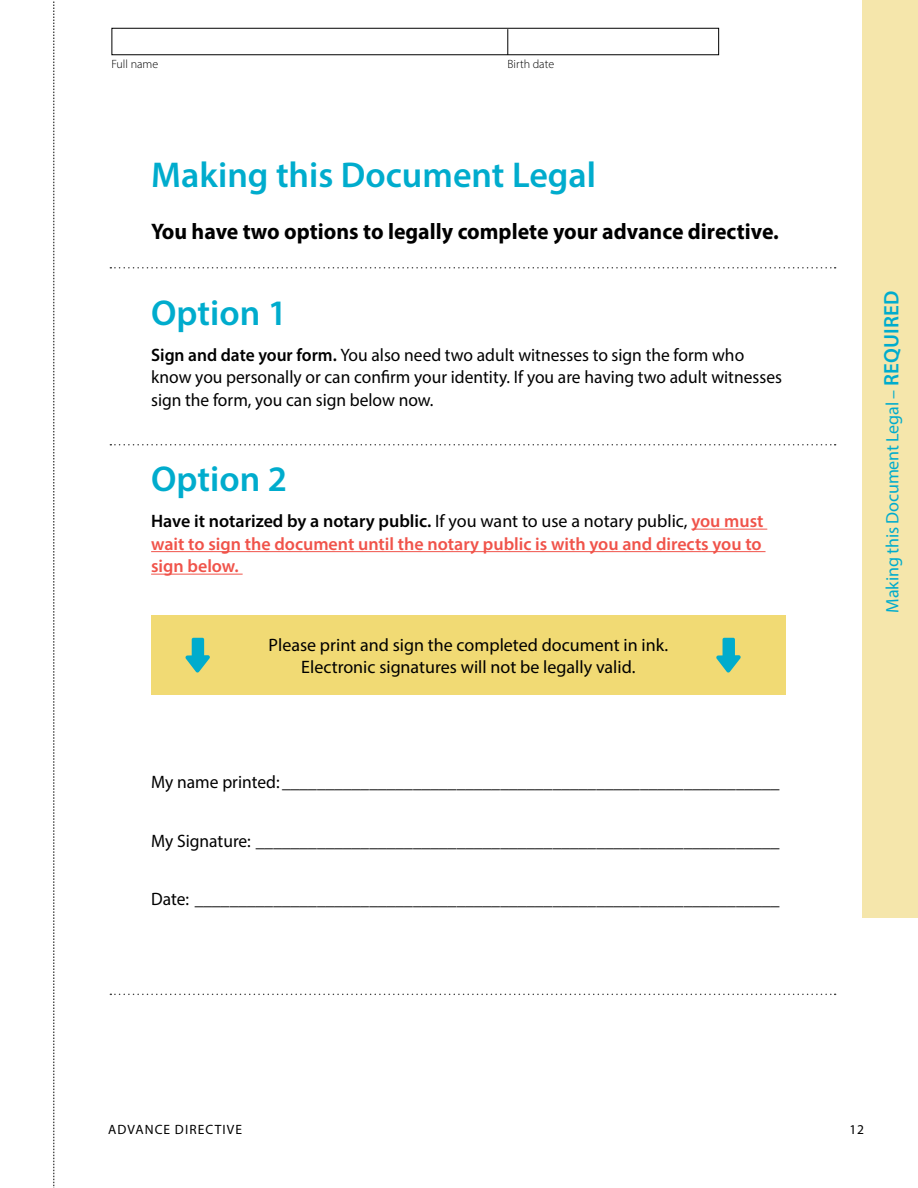
<style>
.page{position:relative;width:918px;height:1188px;background:#fff}
.page>*{position:absolute;margin:0;border:0;box-sizing:border-box;transform-origin:0 0}
.t1{font:600 36px "Myriad Pro";color:#00accd}
.t2{font:700 22.5px "Myriad Pro";color:#000}
.t3{font:18px/22.5px "Myriad Pro";color:#000}
.t4{font:600 18px/22.5px "Myriad Pro";color:#f0534a;text-align:justify}
.t5{font:18px "Myriad Pro";letter-spacing:-.01em;color:#00accd}
.t6{font:13.5px "Myriad Pro";letter-spacing:.08em;color:#000}
.t7{font:300 12px "Myriad Pro";color:#000}
.s1{font-weight:600}
.s2{color:#000}
.s3{font-weight:400;color:#000}
.s4{font-weight:600;font-size:21px}
</style>
<div class="page">
<div style="left:151px;top:616px;width:635px;height:79px;background:#f1da74"></div>
<hr style="left:691px;top:529px;width:76px;height:1px;background:#f0534a">
<hr style="left:151px;top:551px;width:615px;height:1px;background:#f0534a">
<hr style="left:151px;top:574px;width:92px;height:1px;background:#f0534a">
<div style="left:863px;top:0;width:55px;height:918px;background:#f5e6ab"></div>
<svg style="left:185px;top:638px;width:25px;height:35px"></svg>
<svg style="left:716px;top:638px;width:25px;height:35px"></svg>
<svg style="left:110px;top:444px;width:726px;height:2px"></svg>
<svg style="left:110px;top:267px;width:726px;height:2px"></svg>
<svg style="left:110px;top:994px;width:726px;height:1px"></svg>
<div style="left:112px;top:28px;width:607px;height:27px;border:1px solid #000"></div>
<svg style="left:508px;top:29px;width:1px;height:26px"></svg>
<svg style="left:54px;top:1px;width:1px;height:1187px"></svg>
<p class="t7" style="left:112px;top:57px;width:48px">Full name</p>
<p class="t7" style="left:508px;top:57px;width:48px">Birth date</p>
<h1 class="t1" style="left:151px;top:152px;width:447px">Making this Document Legal</h1>
<p class="t2" style="left:151px;top:217px;width:629px">You have two options to legally complete your advance directive.</p>
<h1 class="t1" style="left:151px;top:290px;width:138px">Option 1</h1>
<p class="t3" style="left:151px;top:343px;width:632px"><span class="s1">Sign and date your form.</span> You also need two adult witnesses to sign the form who know you personally or can confirm your identity. If you are having two adult witnesses sign the form, you can sign below now.</p>
<h1 class="t1" style="left:151px;top:456px;width:138px">Option 2</h1>
<p class="t4" style="left:151px;top:510px;width:614px"><span class="s2">Have it notarized by a notary public.</span> <span class="s3">If you want to use a notary public,</span> you must wait to sign the document until the notary public is with you and directs you to sign below.</p>
<p class="t3" style="left:269px;top:634px;width:401px;line-height:21.6px;text-align:center">Please print and sign the completed document in ink.<br>Electronic signatures will not be legally valid.</p>
<p class="t3" style="left:151px;top:771px;width:630px">My name printed: _________________________________________________________</p>
<p class="t3" style="left:151px;top:829px;width:630px">My Signature: ____________________________________________________________</p>
<p class="t3" style="left:151px;top:888px;width:630px">Date: ___________________________________________________________________</p>
<p class="t5" style="left:881px;top:613px;width:324px;rotate:-90deg">Making this Document Legal – <span class="s4">REQUIRED</span></p>
<p class="t6" style="left:108px;top:1121px;width:135px">ADVANCE DIRECTIVE</p>
<p class="t6" style="left:849px;top:1121px;width:16px">12</p>
</div>
